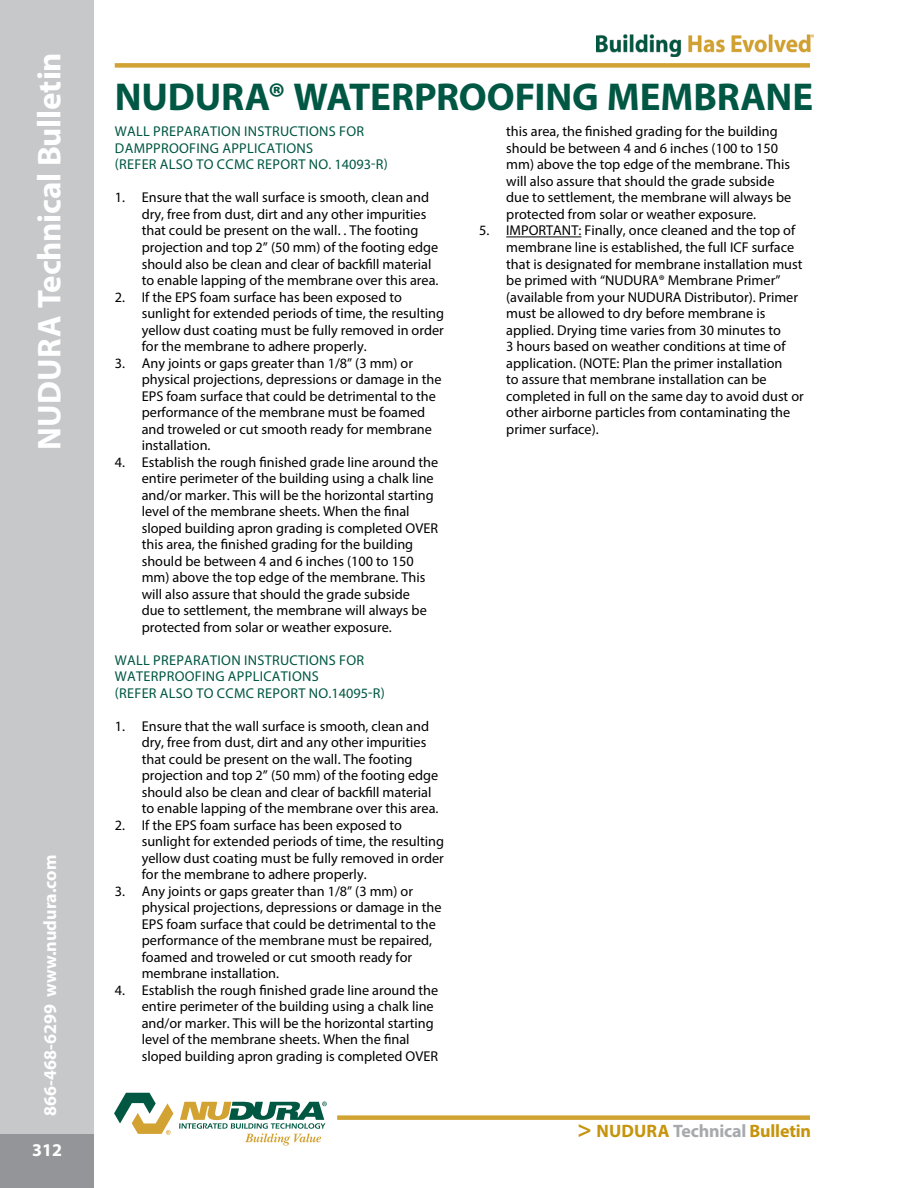
<style>
.page{position:relative;width:918px;height:1188px;background:#fff}
.page>*{position:absolute;margin:0;border:0;box-sizing:border-box;transform-origin:0 0}
.t1{font:700 39px "Myriad Pro";letter-spacing:-.005em;color:#005743}
.t2{font:700 33px "Myriad Pro";letter-spacing:-.005em;color:#fff}
.t3{font:700 24px "Myriad Pro";color:#c6940d}
.t4{font:700 18px "Myriad Pro";color:#fff}
.t5{font:700 18px "Myriad Pro";letter-spacing:-.01em;color:#c6940d}
.t6{font:14.25px/16.5px "Myriad Pro";color:#000}
.t7{font:14.25px/16.5px "Myriad Pro";letter-spacing:.02em;color:#005743}
.s1{color:#a7a9ac}
</style>
<div class="page">
<div style="left:0;top:0;width:94px;height:1188px;background:#c7c8ca"></div>
<div style="left:337px;top:1115px;width:473px;height:5px;background:#d1a333"></div>
<div style="left:115px;top:63px;width:695px;height:5px;background:#d1a333"></div>
<img style="left:597px;top:34px;width:216px;height:22px">
<svg style="left:114px;top:1092px;width:213px;height:54px"></svg>
<div style="left:0;top:1134px;width:94px;height:54px;background:#939598"></div>
<hr style="left:506px;top:237px;width:75px;height:1px;background:#000">
<h2 class="t2" style="left:28px;top:450px;width:399px;rotate:-90deg">NUDURA Technical Bulletin</h2>
<p class="t4" style="left:38px;top:1116px;width:263px;rotate:-90deg">866-468-6299 www.nudura.com</p>
<p class="t4" style="left:32px;top:1139px;width:31px">312</p>
<h1 class="t1" style="left:115px;top:72px;width:700px">NUDURA® WATERPROOFING MEMBRANE</h1>
<p class="t7" style="left:115px;top:123px;width:274px">WALL PREPARATION INSTRUCTIONS FOR<br>DAMPPROOFING APPLICATIONS<br>(REFER ALSO TO CCMC REPORT NO. 14093-R)</p>
<p class="t6" style="left:142px;top:189px;width:298px;text-indent:-27px">1. Ensure that the wall surface is smooth, clean and dry, free from dust, dirt and any other impurities that could be present on the wall. . The footing projection and top 2” (50 mm) of the footing edge should also be clean and clear of backfill material to enable lapping of the membrane over this area.</p>
<p class="t6" style="left:142px;top:288px;width:304px;text-indent:-27px">2. If the EPS foam surface has been exposed to sunlight for extended periods of time, the resulting yellow dust coating must be fully removed in order for the membrane to adhere properly.</p>
<p class="t6" style="left:142px;top:354px;width:301px;text-indent:-27px">3. Any joints or gaps greater than 1/8” (3 mm) or physical projections, depressions or damage in the EPS foam surface that could be detrimental to the performance of the membrane must be foamed and troweled or cut smooth ready for membrane installation.</p>
<p class="t6" style="left:142px;top:453px;width:298px;text-indent:-27px">4. Establish the rough finished grade line around the entire perimeter of the building using a chalk line and/or marker. This will be the horizontal starting level of the membrane sheets. When the final sloped building apron grading is completed OVER this area, the finished grading for the building should be between 4 and 6 inches (100 to 150 mm) above the top edge of the membrane. This will also assure that should the grade subside<br>due to settlement, the membrane will always be protected from solar or weather exposure.</p>
<p class="t7" style="left:115px;top:651px;width:271px">WALL PREPARATION INSTRUCTIONS FOR<br>WATERPROOFING APPLICATIONS<br>(REFER ALSO TO CCMC REPORT NO.14095-R)</p>
<p class="t6" style="left:142px;top:717px;width:298px;text-indent:-27px">1. Ensure that the wall surface is smooth, clean and dry, free from dust, dirt and any other impurities that could be present on the wall. The footing projection and top 2” (50 mm) of the footing edge should also be clean and clear of backfill material to enable lapping of the membrane over this area.</p>
<p class="t6" style="left:142px;top:816px;width:304px;text-indent:-27px">2. If the EPS foam surface has been exposed to sunlight for extended periods of time, the resulting yellow dust coating must be fully removed in order for the membrane to adhere properly.</p>
<p class="t6" style="left:142px;top:882px;width:301px;text-indent:-27px">3. Any joints or gaps greater than 1/8” (3 mm) or physical projections, depressions or damage in the EPS foam surface that could be detrimental to the performance of the membrane must be repaired, foamed and troweled or cut smooth ready for membrane installation.</p>
<p class="t6" style="left:142px;top:981px;width:298px;text-indent:-27px">4. Establish the rough finished grade line around the entire perimeter of the building using a chalk line and/or marker. This will be the horizontal starting level of the membrane sheets. When the final sloped building apron grading is completed OVER</p>
<p class="t6" style="left:506px;top:123px;width:287px">this area, the finished grading for the building should be between 4 and 6 inches (100 to 150 mm) above the top edge of the membrane. This will also assure that should the grade subside due to settlement, the membrane will always be protected from solar or weather exposure.</p>
<p class="t6" style="left:506px;top:222px;width:299px;text-indent:-27px">5. IMPORTANT: Finally, once cleaned and the top of membrane line is established, the full ICF surface that is designated for membrane installation must be primed with “NUDURA® Membrane Primer” (available from your NUDURA Distributor). Primer must be allowed to dry before membrane is applied. Drying time varies from 30 minutes to<br>3 hours based on weather conditions at time of application. (NOTE: Plan the primer installation<br>to assure that membrane installation can be completed in full on the same day to avoid dust or other airborne particles from contaminating the primer surface).</p>
<p class="t5" style="left:596px;top:1119px;width:216px">NUDURA <span class="s1">Technical</span> Bulletin</p>
<h3 class="t3" style="left:577px;top:1113px;width:16px">&gt;</h3>
</div>
